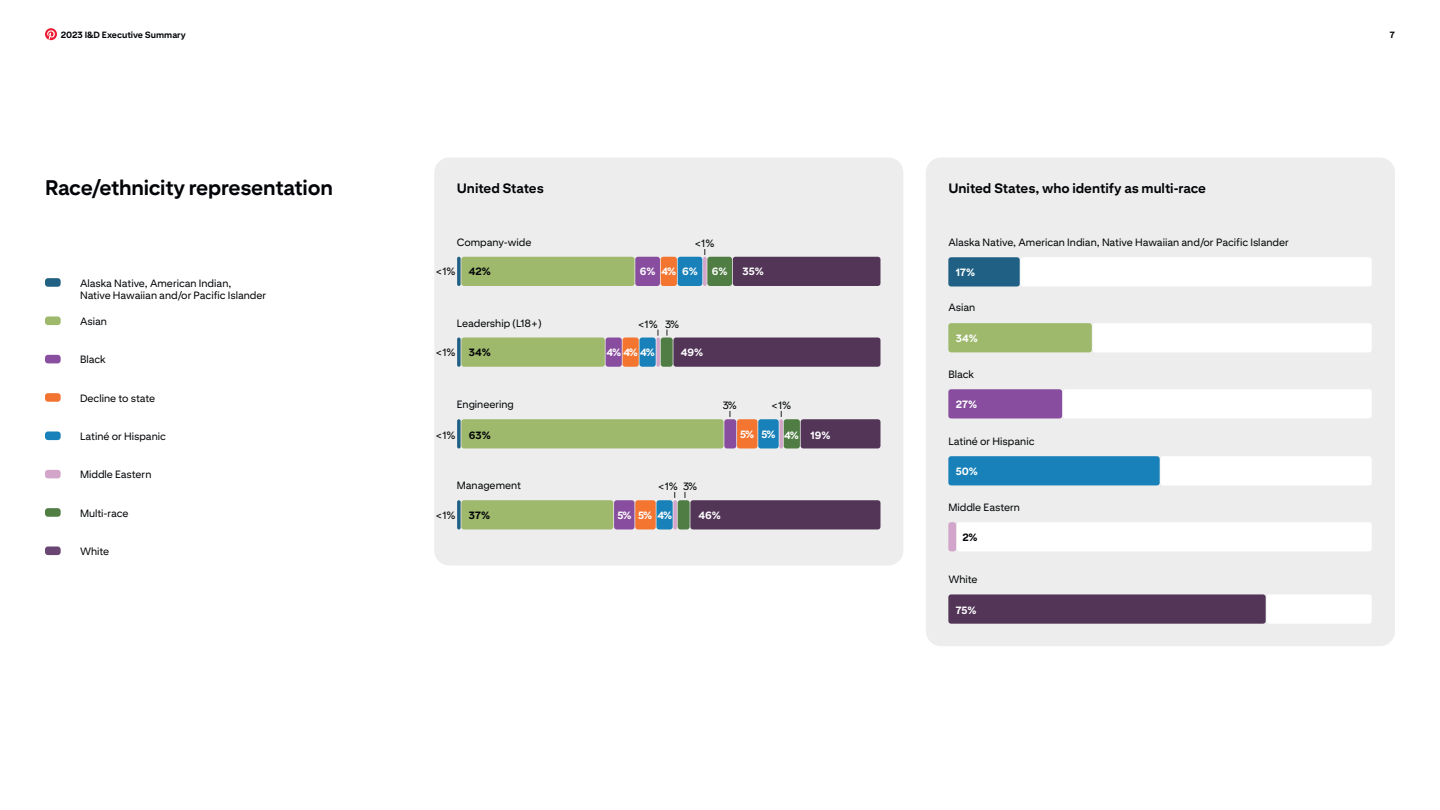
<style>
.page{position:relative;width:1440px;height:810px;background:#fff}
.page>*{position:absolute;margin:0;border:0;box-sizing:border-box;transform-origin:0 0}
.t1{font:700 21px "Pin Sans";letter-spacing:-.01em;color:#020407}
.t2{font:700 13.5px "Pin Sans";color:#020407}
.t3{font:10.5px/12px "Pin Sans";color:#020407}
.t4{font:700 10.5px "Pin Sans";color:#fff}
.t5{font:700 10.5px "Pin Sans";letter-spacing:-.005em;color:#020407}
.t6{font:700 9px "Pin Sans";color:#020407}
</style>
<div class="page">
<svg style="left:45px;top:28px;width:12px;height:12px"></svg>
<div style="left:45px;top:508px;width:16px;height:9px;background:#507e43;border-radius:3px"></div>
<div style="left:45px;top:316px;width:16px;height:9px;background:#9eb96c;border-radius:3px"></div>
<div style="left:45px;top:546px;width:16px;height:9px;background:#6a4673;border-radius:3px"></div>
<div style="left:45px;top:470px;width:16px;height:8px;background:#d3a5cb;border-radius:3px"></div>
<div style="left:45px;top:431px;width:16px;height:9px;background:#1881ba;border-radius:3px"></div>
<div style="left:45px;top:355px;width:16px;height:8px;background:#894e9f;border-radius:3px"></div>
<div style="left:45px;top:393px;width:16px;height:9px;background:#f37431;border-radius:3px"></div>
<div style="left:45px;top:278px;width:16px;height:9px;background:#216183;border-radius:3px"></div>
<div style="left:434px;top:158px;width:469px;height:408px;background:#ecedec;border-radius:15px"></div>
<div style="left:733px;top:257px;width:147px;height:29px;background:#533558;border-radius:3px"></div>
<div style="left:707px;top:257px;width:25px;height:29px;background:#4f7d43;border-radius:3px"></div>
<svg style="left:703px;top:257px;width:4px;height:29px"></svg>
<div style="left:678px;top:257px;width:24px;height:29px;background:#1881b9;border-radius:3px"></div>
<div style="left:661px;top:257px;width:16px;height:29px;background:#f37530;border-radius:3px"></div>
<div style="left:635px;top:257px;width:25px;height:29px;background:#884d9e;border-radius:3px"></div>
<div style="left:461px;top:257px;width:173px;height:29px;background:#9eb86c;border-radius:3px"></div>
<svg style="left:457px;top:257px;width:4px;height:29px"></svg>
<div style="left:673px;top:338px;width:207px;height:29px;background:#533558;border-radius:3px"></div>
<div style="left:661px;top:338px;width:12px;height:29px;background:#4f7d43;border-radius:3px"></div>
<svg style="left:656px;top:338px;width:4px;height:29px"></svg>
<div style="left:640px;top:338px;width:16px;height:29px;background:#1881b9;border-radius:3px"></div>
<div style="left:623px;top:338px;width:16px;height:29px;background:#f37530;border-radius:3px"></div>
<div style="left:606px;top:338px;width:16px;height:29px;background:#884d9e;border-radius:3px"></div>
<div style="left:461px;top:338px;width:144px;height:29px;background:#9eb86c;border-radius:3px"></div>
<svg style="left:457px;top:338px;width:4px;height:29px"></svg>
<div style="left:801px;top:419px;width:79px;height:29px;background:#533558;border-radius:3px"></div>
<div style="left:784px;top:419px;width:16px;height:29px;background:#4f7d43;border-radius:3px"></div>
<svg style="left:779px;top:419px;width:4px;height:29px"></svg>
<div style="left:758px;top:419px;width:21px;height:29px;background:#1881b9;border-radius:3px"></div>
<div style="left:737px;top:419px;width:20px;height:29px;background:#f37530;border-radius:3px"></div>
<div style="left:724px;top:419px;width:12px;height:29px;background:#884d9e;border-radius:3px"></div>
<div style="left:461px;top:419px;width:263px;height:29px;background:#9eb86c;border-radius:3px"></div>
<svg style="left:457px;top:419px;width:4px;height:29px"></svg>
<div style="left:690px;top:500px;width:190px;height:29px;background:#533558;border-radius:3px"></div>
<div style="left:678px;top:500px;width:12px;height:29px;background:#4f7d43;border-radius:3px"></div>
<svg style="left:673px;top:500px;width:4px;height:29px"></svg>
<div style="left:656px;top:500px;width:17px;height:29px;background:#1881b9;border-radius:3px"></div>
<div style="left:635px;top:500px;width:21px;height:29px;background:#f37530;border-radius:3px"></div>
<div style="left:614px;top:500px;width:20px;height:29px;background:#884d9e;border-radius:3px"></div>
<div style="left:461px;top:500px;width:152px;height:29px;background:#9eb86c;border-radius:3px"></div>
<svg style="left:457px;top:500px;width:4px;height:29px"></svg>
<div style="left:926px;top:158px;width:469px;height:488px;background:#ecedec;border-radius:15px"></div>
<div style="left:1160px;top:456px;width:212px;height:29px;background:#fff;border-radius:3px"></div>
<div style="left:948px;top:456px;width:212px;height:29px;background:#1881b9;border-radius:3px"></div>
<div style="left:1063px;top:389px;width:309px;height:29px;background:#fff;border-radius:3px"></div>
<div style="left:948px;top:389px;width:114px;height:29px;background:#884d9e;border-radius:3px"></div>
<div style="left:1093px;top:323px;width:279px;height:29px;background:#fff;border-radius:3px"></div>
<div style="left:948px;top:323px;width:144px;height:29px;background:#9eb86c;border-radius:3px"></div>
<div style="left:1020px;top:257px;width:352px;height:29px;background:#fff;border-radius:3px"></div>
<div style="left:948px;top:257px;width:72px;height:29px;background:#1f6084;border-radius:3px"></div>
<div style="left:1266px;top:594px;width:106px;height:30px;background:#fff;border-radius:3px"></div>
<div style="left:948px;top:594px;width:318px;height:30px;background:#533558;border-radius:3px"></div>
<div style="left:957px;top:522px;width:415px;height:29px;background:#fff;border-radius:3px"></div>
<div style="left:948px;top:522px;width:8px;height:29px;background:#d4a5cb;border-radius:3px"></div>
<p class="t6" style="left:61px;top:27px;width:127px">2023 I&amp;D Executive Summary</p>
<p class="t6" style="left:1390px;top:27px;width:7px">7</p>
<h1 class="t1" style="left:45px;top:171px;width:289px">Race/ethnicity representation</h1>
<p class="t3" style="left:80px;top:276px;width:188px">Alaska Native, American Indian,<br>Native Hawaiian and/or Pacific Islander</p>
<p class="t3" style="left:80px;top:314px;width:28px">Asian</p>
<p class="t3" style="left:80px;top:353px;width:27px">Black</p>
<p class="t3" style="left:80px;top:392px;width:77px">Decline to state</p>
<p class="t3" style="left:80px;top:429px;width:87px">Latiné or Hispanic</p>
<p class="t3" style="left:80px;top:468px;width:73px">Middle Eastern</p>
<p class="t3" style="left:80px;top:506px;width:50px">Multi-race</p>
<p class="t3" style="left:80px;top:544px;width:31px">White</p>
<p class="t2" style="left:457px;top:177px;width:89px">United States</p>
<p class="t3" style="left:457px;top:235px;width:76px">Company-wide</p>
<p class="t3" style="left:694px;top:236px;width:22px">&lt;1%</p>
<p class="t3" style="left:436px;top:264px;width:22px">&lt;1%</p>
<p class="t5" style="left:469px;top:263px;width:24px">42%</p>
<p class="t4" style="left:640px;top:263px;width:60px">6% 4% 6%</p>
<p class="t4" style="left:712px;top:263px;width:17px">6%</p>
<p class="t4" style="left:743px;top:263px;width:23px">35%</p>
<p class="t3" style="left:457px;top:316px;width:86px">Leadership (L18+)</p>
<p class="t3" style="left:638px;top:317px;width:22px">&lt;1%</p>
<p class="t3" style="left:665px;top:317px;width:16px">3%</p>
<p class="t3" style="left:436px;top:345px;width:22px">&lt;1%</p>
<p class="t5" style="left:469px;top:344px;width:23px">34%</p>
<p class="t4" style="left:607px;top:344px;width:50px">4% 4% 4%</p>
<p class="t4" style="left:681px;top:344px;width:24px">49%</p>
<p class="t3" style="left:457px;top:397px;width:59px">Engineering</p>
<p class="t3" style="left:723px;top:398px;width:16px">3%</p>
<p class="t3" style="left:771px;top:398px;width:22px">&lt;1%</p>
<p class="t3" style="left:436px;top:428px;width:22px">&lt;1%</p>
<p class="t5" style="left:469px;top:427px;width:23px">63%</p>
<p class="t4" style="left:740px;top:426px;width:16px">5%</p>
<p class="t4" style="left:761px;top:426px;width:16px">5%</p>
<p class="t4" style="left:784px;top:427px;width:16px">4%</p>
<p class="t4" style="left:810px;top:427px;width:22px">19%</p>
<p class="t3" style="left:457px;top:478px;width:66px">Management</p>
<p class="t3" style="left:683px;top:479px;width:16px">3%</p>
<p class="t3" style="left:658px;top:479px;width:22px">&lt;1%</p>
<p class="t3" style="left:436px;top:508px;width:22px">&lt;1%</p>
<p class="t5" style="left:469px;top:507px;width:23px">37%</p>
<p class="t4" style="left:618px;top:507px;width:16px">5%</p>
<p class="t4" style="left:638px;top:507px;width:16px">5%</p>
<p class="t4" style="left:658px;top:507px;width:16px">4%</p>
<p class="t4" style="left:698px;top:507px;width:24px">46%</p>
<p class="t2" style="left:948px;top:177px;width:259px">United States, who identify as multi-race</p>
<p class="t3" style="left:948px;top:235px;width:342px">Alaska Native, American Indian, Native Hawaiian and/or Pacific Islander</p>
<p class="t4" style="left:956px;top:264px;width:21px">17%</p>
<p class="t3" style="left:948px;top:301px;width:28px">Asian</p>
<p class="t4" style="left:956px;top:330px;width:23px">34%</p>
<p class="t3" style="left:948px;top:367px;width:27px">Black</p>
<p class="t4" style="left:956px;top:396px;width:23px">27%</p>
<p class="t3" style="left:948px;top:434px;width:88px">Latiné or Hispanic</p>
<p class="t4" style="left:956px;top:463px;width:24px">50%</p>
<p class="t3" style="left:948px;top:500px;width:73px">Middle Eastern</p>
<p class="t5" style="left:963px;top:529px;width:16px">2%</p>
<p class="t3" style="left:948px;top:572px;width:31px">White</p>
<p class="t4" style="left:956px;top:602px;width:22px">75%</p>
</div>
